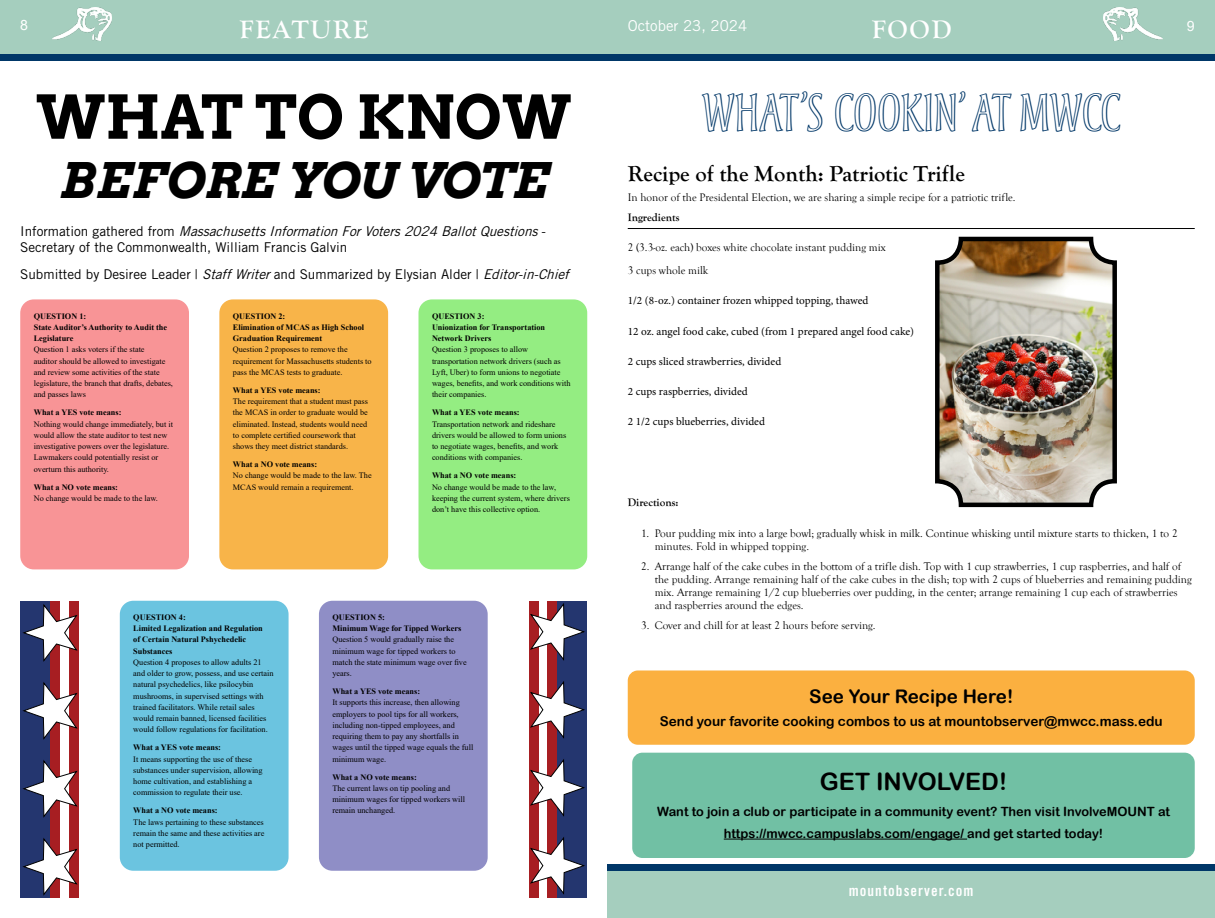
<style>
.page{position:relative;width:1215px;height:918px;background:#fff}
.page>*{position:absolute;margin:0;border:0;box-sizing:border-box;transform-origin:0 0}
.t1{font:700 60px "Arvo";color:#000}
.t2{font:49.5px "Andreas Std";letter-spacing:-.01em;color:#003768}
.t3{font:italic 700 48.97px "Arvo";color:#000}
.t4{font:700 26.25px "Goudy Old Style T";letter-spacing:.07em;color:#fff}
.t5{font:24px "Arial Rounded MT Bold";color:#000}
.t6{font:700 22.5px "Goudy Old Style T";color:#000}
.t7{font:18.75px "Arial Rounded MT Bold";color:#000}
.t8{font:15px "Trade Gothic LT Std Bd Cn 20";letter-spacing:.07em;color:#fff}
.t9{font:15px "Trade Gothic LT Std";color:#fff}
.t10{font:14.17px "Arial";color:#fff}
.t11{font:13.5px/16.2px "Trade Gothic LT Std";color:#000}
.t12{font:13.5px "Arial Rounded MT Bold";color:#000}
.t13{font:12.75px/22px "Arial Rounded MT Bold";color:#000;text-align:center}
.t14{font:11.25px/13px "Goudy Old Style T";color:#000}
.t15{font:11.25px "Minion Pro";color:#000}
.t16{font:700 11.25px "Goudy Old Style T";color:#000}
.t17{font:8.25px/11.2px "Times New Roman";color:#000}
.t18{font:700 8.25px/11.2px "Times New Roman";color:#000}
.s1{font-style:italic}
</style>
<div class="page">
<div style="left:608px;top:0;width:607px;height:54px;background:#a5cebe"></div>
<div style="left:0;top:0;width:608px;height:54px;background:#a5cebe"></div>
<div style="left:0;top:54px;width:1215px;height:7px;background:#003768"></div>
<div style="left:608px;top:871px;width:607px;height:47px;background:#a5cebe"></div>
<div style="left:608px;top:864px;width:607px;height:7px;background:#003768"></div>
<img style="left:52px;top:8px;width:59px;height:32px">
<img style="left:1104px;top:8px;width:59px;height:32px">
<hr style="left:628px;top:228px;width:567px;height:1px;background:#000">
<div style="left:632px;top:753px;width:563px;height:105px;background:#71c0a4;border-radius:10px"></div>
<hr style="left:724px;top:839px;width:243px;height:1px;background:#000">
<div style="left:628px;top:670px;width:567px;height:75px;background:#fbb040;border-radius:10px"></div>
<img style="left:940px;top:242px;width:172px;height:260px">
<div style="left:935px;top:237px;width:182px;height:270px;border:4px solid #000;border-radius:24px"></div>
<div style="left:20px;top:299px;width:169px;height:270px;background:#f89496;border-radius:14px"></div>
<div style="left:120px;top:601px;width:169px;height:270px;background:#6bc4e0;border-radius:14px"></div>
<div style="left:219px;top:299px;width:169px;height:270px;background:#f8b449;border-radius:14px"></div>
<div style="left:319px;top:601px;width:169px;height:270px;background:#8f8ec6;border-radius:14px"></div>
<div style="left:418px;top:299px;width:169px;height:270px;background:#94ed82;border-radius:14px"></div>
<svg style="left:20px;top:601px;width:58px;height:297px"></svg>
<svg style="left:529px;top:601px;width:58px;height:297px"></svg>
<h3 class="t10" style="left:20px;top:16px;width:9px">8</h3>
<h3 class="t9" style="left:628px;top:17px;width:121px">October 23, 2024</h3>
<h3 class="t10" style="left:1187px;top:16px;width:9px">9</h3>
<h3 class="t4" style="left:240px;top:15px;width:131px">FEATURE</h3>
<h3 class="t4" style="left:872px;top:15px;width:81px">FOOD</h3>
<h1 class="t1" style="left:36px;top:79px;width:537px">WHAT TO KNOW</h1>
<h3 class="t3" style="left:59px;top:150px;width:490px">BEFORE YOU VOTE</h3>
<h3 class="t11" style="left:20px;top:223px;width:527px">I n f o r m a t i o n g a t h e r e d f r o m <span class="s1">MassachusettsInformationForVoters2024 BallotQuestions</span>-<br>Secretary of the Commonwealth, William Francis Galvin</h3>
<h3 class="t11" style="left:20px;top:266px;width:554px">Submitted by Desiree Leader | <span class="s1">StaffWriter</span>and Summarized by Elysian Alder | <span class="s1">Editor-in-Chief</span></h3>
<p class="t18" style="left:34px;top:310px;width:135px">QUESTION 1:<br>State Auditor’s Authority to Audit the<br>Legislature</p>
<p class="t17" style="left:34px;top:344px;width:141px">Question 1 asks voters if the state<br>auditor should be allowed to investigate and review some activities of the state legislature, the branch that drafts, debates, and passes laws</p>
<p class="t18" style="left:34px;top:407px;width:89px">What a YES vote means:</p>
<p class="t17" style="left:34px;top:418px;width:141px">Nothing would change immediately, but it would allow the state auditor to test new investigative powers over the legislature.<br>Lawmakers could potentially resist or overturn this authority.</p>
<p class="t18" style="left:34px;top:481px;width:86px">What a NO vote means:</p>
<p class="t17" style="left:34px;top:492px;width:126px">No change would be made to the law.</p>
<p class="t18" style="left:233px;top:310px;width:133px">QUESTION 2:<br>Elimination of MCAS as High School<br>Graduation Requirement</p>
<p class="t17" style="left:233px;top:344px;width:140px">Question 2 proposes to remove the requirement for Massachusetts students to pass the MCAS tests to graduate.</p>
<p class="t18" style="left:233px;top:384px;width:89px">What a YES vote means:</p>
<p class="t17" style="left:233px;top:395px;width:137px">The requirement that a student must pass the MCAS in order to graduate would be eliminated. Instead, students would need to complete certified coursework that shows they meet district standards.</p>
<p class="t18" style="left:233px;top:458px;width:86px">What a NO vote means:</p>
<p class="t17" style="left:233px;top:470px;width:140px">No change would be made to the law. The<br>MCAS would remain a requirement.</p>
<p class="t18" style="left:432px;top:310px;width:115px">QUESTION 3:<br>Unionization for Transportation<br>Network Drivers</p>
<p class="t17" style="left:432px;top:344px;width:140px">Question 3 proposes to allow transportation network drivers (such as Lyft, Uber) to form unions to negotiate wages, benefits, and work conditions with their companies.</p>
<p class="t18" style="left:432px;top:407px;width:89px">What a YES vote means:</p>
<p class="t17" style="left:432px;top:418px;width:136px">Transportation network and rideshare drivers would be allowed to form unions to negotiate wages, benefits, and work conditions with companies.</p>
<p class="t18" style="left:432px;top:470px;width:86px">What a NO vote means:</p>
<p class="t17" style="left:432px;top:481px;width:139px">No change would be made to the law, keeping the current system, where drivers don’t have this collective option.</p>
<p class="t18" style="left:133px;top:611px;width:131px">QUESTION 4:<br>Limited Legalization and Regulation of Certain Natural Pshychedelic<br>Substances</p>
<p class="t17" style="left:133px;top:656px;width:142px">Question 4 proposes to allow adults 21 and older to grow, possess, and use certain natural psychedelics, like psilocybin mushrooms, in supervised settings with trained facilitators. While retail sales would remain banned, licensed facilities would follow regulations for facilitation.</p>
<p class="t18" style="left:133px;top:742px;width:89px">What a YES vote means:</p>
<p class="t17" style="left:133px;top:753px;width:131px">It means supporting the use of these substances under supervision, allowing home cultivation, and establishing a commission to regulate their use.</p>
<p class="t18" style="left:133px;top:805px;width:86px">What a NO vote means:</p>
<p class="t17" style="left:133px;top:816px;width:133px;text-align:justify">The laws pertaining to these substances remain the same and these activities are not permitted.</p>
<p class="t18" style="left:332px;top:611px;width:130px">QUESTION 5:<br>Minimum Wage for Tipped Workers</p>
<p class="t17" style="left:332px;top:634px;width:136px">Question 5 would gradually raise the minimum wage for tipped workers to match the state minimum wage over five years.</p>
<p class="t18" style="left:332px;top:685px;width:89px">What a YES vote means:</p>
<p class="t17" style="left:332px;top:697px;width:142px">It supports this increase, then allowing employers to pool tips for all workers, including non-tipped employees, and requiring them to pay any shortfalls in wages until the tipped wage equals the full minimum wage.</p>
<p class="t18" style="left:332px;top:771px;width:86px">What a NO vote means:</p>
<p class="t17" style="left:332px;top:782px;width:134px">The current laws on tip pooling and minimum wages for tipped workers will remain unchanged.</p>
<h2 class="t2" style="left:702px;top:84px;width:420px">WHAT’S COOKIN’ AT MWCC</h2>
<h3 class="t6" style="left:628px;top:161px;width:339px">Recipe of the Month: Patriotic Trifle</h3>
<h3 class="t14" style="left:628px;top:191px;width:389px">In honor of the Presidental Election, we are sharing a simple recipe for a patriotic trifle.</h3>
<h3 class="t16" style="left:628px;top:211px;width:53px">Ingredients</h3>
<h3 class="t14" style="left:628px;top:236px;width:259px;line-height:23.1px">2 (3.3-oz. each) boxes white chocolate instant pudding mix<br>3 cups whole milk</h3>
<h3 class="t15" style="left:628px;top:293px;width:242px">1/2 (8-oz.) container frozen whipped topping, thawed</h3>
<h3 class="t15" style="left:628px;top:324px;width:288px">12 oz. angel food cake, cubed (from 1 prepared angel food cake)</h3>
<h3 class="t15" style="left:628px;top:354px;width:155px">2 cups sliced strawberries, divided</h3>
<h3 class="t15" style="left:628px;top:384px;width:122px">2 cups raspberries, divided</h3>
<h3 class="t15" style="left:628px;top:414px;width:139px">2 1/2 cups blueberries, divided</h3>
<h3 class="t16" style="left:628px;top:496px;width:52px">Directions:</h3>
<h3 class="t14" style="left:655px;top:527px;width:524px;text-indent:-14px">1. Pour pudding mix into a large bowl; gradually whisk in milk. Continue whisking until mixture starts to thicken, 1 to 2 minutes. Fold in whipped topping.</h3>
<p class="t14" style="left:655px;top:560px;width:539px;text-indent:-14px">2. Arrange half of the cake cubes in the bottom of a trifle dish. Top with 1 cup strawberries, 1 cup raspberries, and half of the pudding. Arrange remaining half of the cake cubes in the dish; top with 2 cups of blueberries and remaining pudding mix. Arrange remaining 1/2 cup blueberries over pudding, in the center; arrange remaining 1 cup each of strawberries and raspberries around the edges.</p>
<h3 class="t14" style="left:641px;top:619px;width:236px">3. Cover and chill for at least 2 hours before serving.</h3>
<h3 class="t7" style="left:809px;top:685px;width:206px">See Your Recipe Here!</h3>
<h3 class="t12" style="left:660px;top:713px;width:504px">Send your favorite cooking combos to us at mountobserver@mwcc.mass.edu</h3>
<h3 class="t5" style="left:820px;top:768px;width:189px">GET INVOLVED!</h3>
<h3 class="t13" style="left:657px;top:800px;width:514px">Want to join a club or participate in a community event? Then visit InvolveMOUNT at https://mwcc.campuslabs.com/engage/ and get started today!</h3>
<h3 class="t8" style="left:849px;top:882px;width:126px">mountobserver.com</h3>
</div>
